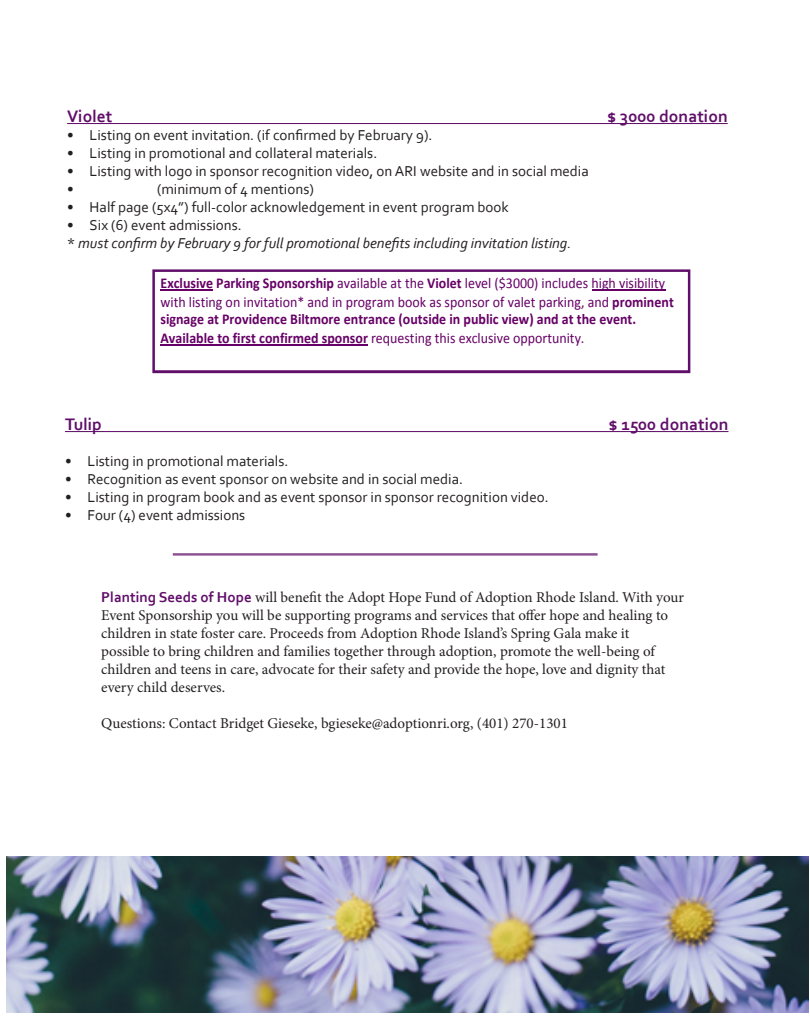
<style>
.page{position:relative;width:810px;height:1035px;background:#fff}
.page>*{position:absolute;margin:0;border:0;box-sizing:border-box;transform-origin:0 0}
.t1{font:700 17.5px "Corbel";color:#600e69}
.t2{font:15px/18px "Minion Pro";color:#231f20}
.t3{font:15px "Corbel";color:#231f20}
.t4{font:15px/18.4px "Calibri";color:#606;scale:.93 1}
.t5{font:italic 15px "Corbel";color:#231f20}
.s1{font-style:normal}
.s2{font-weight:700}
.s3{font-family:"Corbel";font-weight:700;color:#600e69}
</style>
<div class="page">
<hr style="left:65px;top:431px;width:664px;height:1px;background:#600e69">
<hr style="left:67px;top:123px;width:661px;height:1px;background:#600e69">
<svg style="left:160px;top:289px;width:506px;height:57px"></svg>
<hr style="left:161px;top:289px;width:52px;height:1px;background:#606">
<hr style="left:592px;top:289px;width:73px;height:1px;background:#606">
<hr style="left:161px;top:344px;width:207px;height:1px;background:#606">
<div style="left:152px;top:269px;width:538px;height:104px;border:2px solid #600e69"></div>
<hr style="left:173px;top:553px;width:425px;height:3px;background:#600e69">
<img style="left:6px;top:856px;width:803px;height:156px">
<p class="t1" style="left:67px;top:105px;width:47px">Violet</p>
<p class="t1" style="left:607px;top:105px;width:122px">$ 3000 donation</p>
<p class="t3" style="left:67px;top:126px;width:367px">• Listing on event invitation. (if confirmed by February 9).</p>
<p class="t3" style="left:67px;top:144px;width:312px">• Listing in promotional and collateral materials.</p>
<p class="t3" style="left:67px;top:162px;width:523px">• Listing with logo in sponsor recognition video, on ARI website and in social media</p>
<p class="t3" style="left:67px;top:180px;width:8px">•</p>
<p class="t3" style="left:157px;top:180px;width:158px">(minimum of 4 mentions)</p>
<p class="t3" style="left:67px;top:198px;width:443px">• Half page (5x4”) full-color acknowledgement in event program book</p>
<p class="t3" style="left:67px;top:216px;width:176px">• Six (6) event admissions.</p>
<p class="t5" style="left:67px;top:234px;width:506px"><span class="s1">*</span> must confirm by February 9 for full promotional benefits including invitation listing.</p>
<p class="t4" style="left:161px;top:273px;width:553px"><span class="s2">Exclusive Parking Sponsorship</span> available at the <span class="s2">Violet</span> level ($3000) includes high visibility with listing on invitation* and in program book as sponsor of valet parking, and <span class="s2">prominent signage at Providence Biltmore entrance (outside in public view) and at the event.<br>Available to first confirmed sponsor</span> requesting this exclusive opportunity.</p>
<p class="t1" style="left:65px;top:413px;width:38px">Tulip</p>
<p class="t1" style="left:609px;top:413px;width:121px">$ 1500 donation</p>
<p class="t3" style="left:65px;top:452px;width:225px">• Listing in promotional materials.</p>
<p class="t3" style="left:65px;top:470px;width:400px">• Recognition as event sponsor on website and in social media.</p>
<p class="t3" style="left:65px;top:488px;width:485px">• Listing in program book and as event sponsor in sponsor recognition video.</p>
<p class="t3" style="left:65px;top:506px;width:182px">• Four (4) event admissions</p>
<p class="t2" style="left:101px;top:589px;width:584px"><span class="s3">Planting Seeds of Hope</span> will benefit the Adopt Hope Fund of Adoption Rhode Island. With your<br>Event Sponsorship you will be supporting programs and services that offer hope and healing to children in state foster care. Proceeds from Adoption Rhode Island’s Spring Gala make it</p>
<p class="t2" style="left:101px;top:643px;width:555px">possible to bring children and families together through adoption, promote the well-being of</p>
<p class="t2" style="left:101px;top:661px;width:566px">children and teens in care, advocate for their safety and provide the hope, love and dignity that every child deserves.</p>
<p class="t2" style="left:101px;top:715px;width:468px">Questions: Contact Bridget Gieseke, bgieseke@adoptionri.org, (401) 270-1301</p>
</div>
